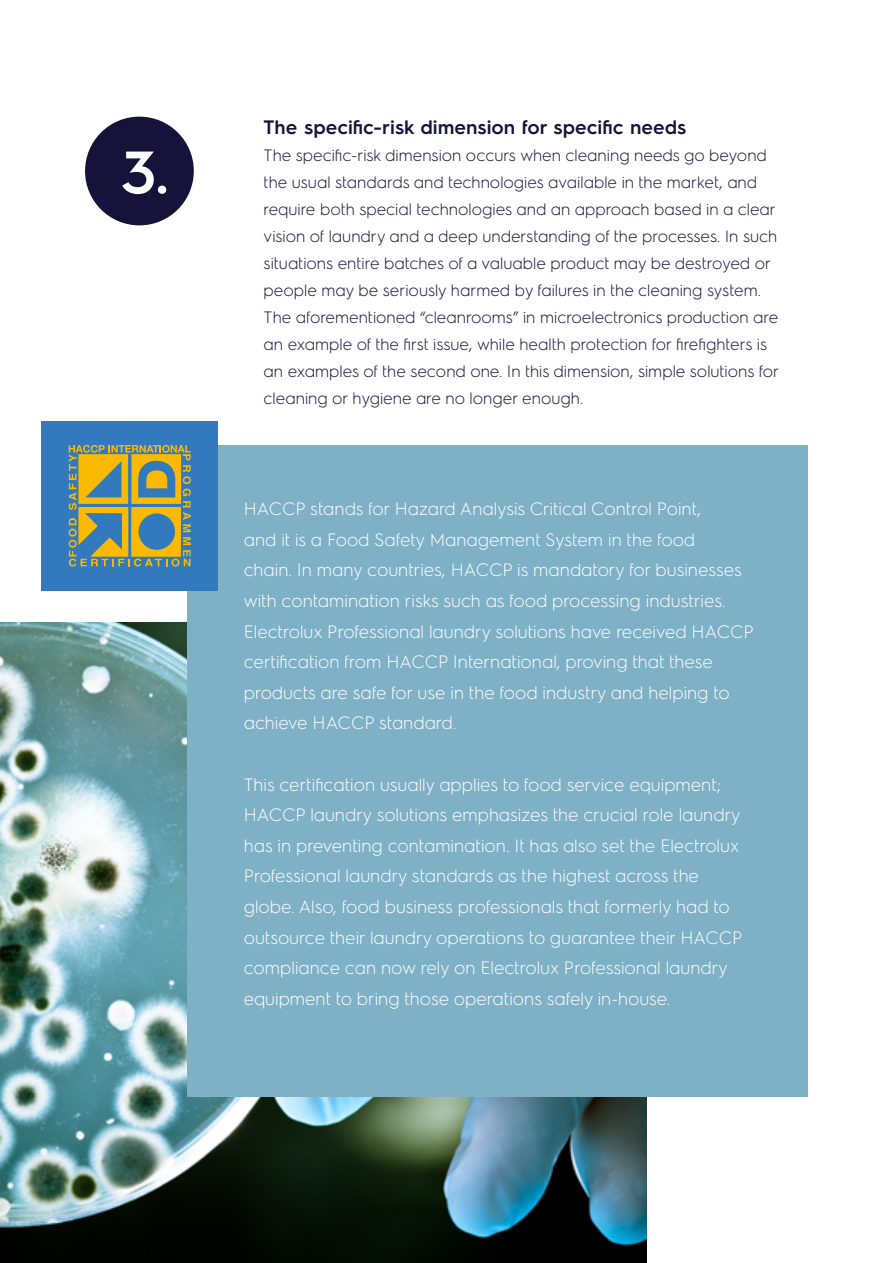
<style>
.page{position:relative;width:893px;height:1263px;background:#fff}
.page>*{position:absolute;margin:0;border:0;box-sizing:border-box;transform-origin:0 0}
.t1{font:600 60px "Electrolux Sans";color:#fff}
.t2{font:600 19.5px "Electrolux Sans";color:#151339}
.t3{font:300 18px/30.6px "Electrolux Sans";color:#fff}
.t4{font:300 16.5px/27px "Electrolux Sans";color:#151339}
</style>
<div class="page">
<img style="left:0;top:622px;width:646px;height:641px">
<div style="left:85px;top:117px;width:109px;height:108px;background:#151339;border-radius:50%"></div>
<div style="left:187px;top:445px;width:621px;height:651px;background:#7eb0c6"></div>
<div style="left:41px;top:421px;width:177px;height:170px;background:#3279be"></div>
<svg style="left:69px;top:445px;width:122px;height:121px"></svg>
<h1 class="t1" style="left:121px;top:130px;width:49px">3.</h1>
<p class="t2" style="left:264px;top:114px;width:424px">The specific-risk dimension for specific needs</p>
<p class="t4" style="left:264px;top:141px;width:517px">The specific-risk dimension occurs when cleaning needs go beyond the usual standards and technologies available in the market, and require both special technologies and an approach based in a clear vision of laundry and a deep understanding of the processes. In such situations entire batches of a valuable product may be destroyed or people may be seriously harmed by failures in the cleaning system.<br>The aforementioned “cleanrooms” in microelectronics production are an example of the first issue, while health protection for firefighters is an examples of the second one. In this dimension, simple solutions for cleaning or hygiene are no longer enough.</p>
<p class="t3" style="left:244px;top:492px;width:511px">HACCP stands for Hazard Analysis Critical Control Point,<br>and it is a Food Safety Management System in the food<br>chain. In many countries, HACCP is mandatory for businesses with contamination risks such as food processing industries.<br>Electrolux Professional laundry solutions have received HACCP certification from HACCP International, proving that these products are safe for use in the food industry and helping to achieve HACCP standard.</p>
<p class="t3" style="left:244px;top:768px;width:500px">This certification usually applies to food service equipment; HACCP laundry solutions emphasizes the crucial role laundry has in preventing contamination. It has also set the Electrolux Professional laundry standards as the highest across the globe. Also, food business professionals that formerly had to outsource their laundry operations to guarantee their HACCP compliance can now rely on Electrolux Professional laundry equipment to bring those operations safely in-house.</p>
</div>
